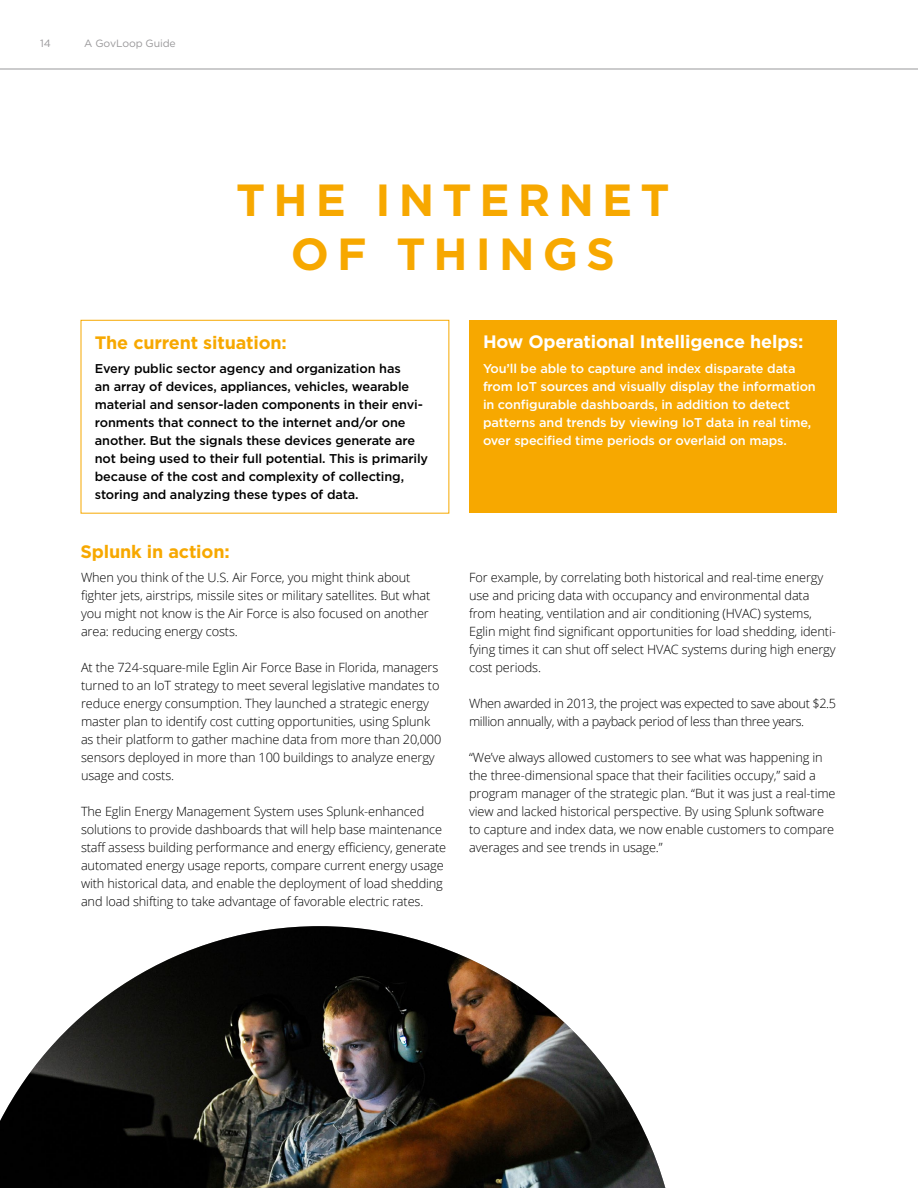
<style>
.page{position:relative;width:918px;height:1188px;background:#fff}
.page>*{position:absolute;margin:0;border:0;box-sizing:border-box;transform-origin:0 0}
.t1{font:700 45px/54px "Gotham";letter-spacing:.18em;color:#f7a800;text-align:center}
.t2{font:700 18px "Gotham";letter-spacing:-.01em;color:#f7a800}
.t3{font:700 18px "Gotham";letter-spacing:-.01em;color:#fff}
.t4{font:300 12.75px/18px "Open Sans";letter-spacing:-.01em;color:#000}
.t5{font:500 12.75px/18px "Gotham";letter-spacing:-.01em;color:#000}
.t6{font:500 12.75px/18px "Gotham";letter-spacing:-.01em;color:#fff}
.t7{font:300 12.75px/18px "Open Sans";letter-spacing:-.03em;color:#000}
.t8{font:10.5px "Gotham";letter-spacing:-.01em;color:#99989a}
</style>
<div class="page">
<div style="left:81px;top:320px;width:368px;height:194px;border:1px solid #f7a800"></div>
<div style="left:470px;top:320px;width:367px;height:193px;background:#f7a800"></div>
<img style="left:0;top:926px;width:665px;height:262px">
<hr style="left:0;top:69px;width:918px;height:1px;background:#99989a">
<p class="t8" style="left:40px;top:36px;width:12px">14</p>
<p class="t8" style="left:84px;top:36px;width:93px">A GovLoop Guide</p>
<h1 class="t1" style="left:236px;top:173px;width:435px">THE INTERNET<br>OF THINGS</h1>
<h2 class="t2" style="left:95px;top:330px;width:193px">The current situation:</h2>
<p class="t5" style="left:95px;top:360px;width:335px">Every public sector agency and organization has<br>an array of devices, appliances, vehicles, wearable material and sensor-laden components in their envi&shy;ronments that connect to the internet and/or one another. But the signals these devices generate are not being used to their full potential. This is primarily because of the cost and complexity of collecting, storing and analyzing these types of data.</p>
<h2 class="t2" style="left:81px;top:539px;width:151px">Splunk in action:</h2>
<p class="t4" style="left:81px;top:568px;width:351px">When you think of the U.S. Air Force, you might think about fighter jets, airstrips, missile sites or military satellites. But what you might not know is the Air Force is also focused on another area: reducing energy costs.</p>
<p class="t4" style="left:81px;top:658px;width:362px">At the 724-square-mile Eglin Air Force Base in Florida, managers turned to an IoT strategy to meet several legislative mandates to reduce energy consumption. They launched a strategic energy master plan to identify cost cutting opportunities, using Splunk as their platform to gather machine data from more than 20,000 sensors deployed in more than 100 buildings to analyze energy usage and costs.</p>
<p class="t4" style="left:81px;top:802px;width:367px">The Eglin Energy Management System uses Splunk-enhanced solutions to provide dashboards that will help base maintenance staff assess building performance and energy efficiency, generate automated energy usage reports, compare current energy usage with historical data, and enable the deployment of load shedding and load shifting to take advantage of favorable electric rates.</p>
<h2 class="t3" style="left:483px;top:330px;width:322px">How Operational Intelligence helps:</h2>
<p class="t6" style="left:483px;top:359px;width:334px">You’ll be able to capture and index disparate data from IoT sources and visually display the information in configurable dashboards, in addition to detect patterns and trends by viewing IoT data in real time, over specified time periods or overlaid on maps.</p>
<p class="t4" style="left:469px;top:568px;width:368px">For example, by correlating both historical and real-time energy use and pricing data with occupancy and environmental data from heating, ventilation and air conditioning (HVAC) systems, Eglin might find significant opportunities for load shedding, identi&shy;fying times it can shut off select HVAC systems during high energy cost periods.</p>
<p class="t7" style="left:469px;top:694px;width:369px">When awarded in 2013, the project was expected to save about $2.5 million annually, with a payback period of less than three years.</p>
<p class="t4" style="left:469px;top:748px;width:368px">“We’ve always allowed customers to see what was happening in the three-dimensional space that their facilities occupy,” said a program manager of the strategic plan. “But it was just a real-time view and lacked historical perspective. By using Splunk software to capture and index data, we now enable customers to compare averages and see trends in usage.”</p>
</div>
